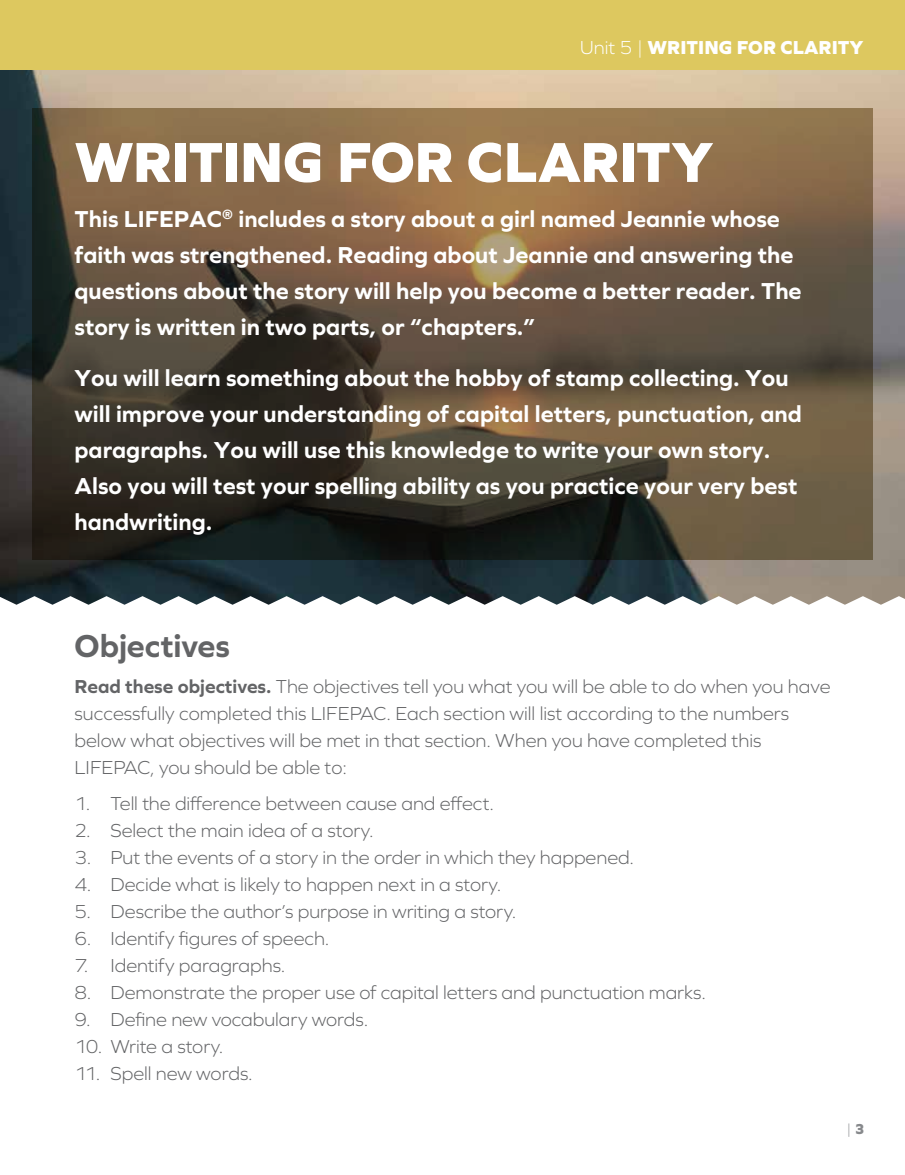
<style>
.page{position:relative;width:905px;height:1175px;background:#fff}
.page>*{position:absolute;margin:0;border:0;box-sizing:border-box;transform-origin:0 0}
.t1{font:800 58.5px "Graphie";letter-spacing:-.01em;color:#fff}
.t2{font:700 33px "Graphie";letter-spacing:-.005em;color:#636466}
.t3{font:700 24px/36px "Graphie";color:#fff}
.t4{font:300 19.5px/27px "Graphie";color:#636466}
.t5{font:800 19.5px "Graphie";color:#fff}
.t6{font:300 15px "Graphie";color:#87898c}
.s1{font-weight:300}
.s2{font-weight:700}
.s3{font-weight:800}
</style>
<div class="page">
<img style="left:0;top:69px;width:904px;height:527px">
<svg style="left:0;top:596px;width:904px;height:9px"></svg>
<svg style="left:33px;top:108px;width:840px;height:451px;background:#61503b"></svg>
<div style="left:0;top:0;width:904px;height:69px;background:#ddc85f"></div>
<p class="t5" style="left:580px;top:36px;width:285px"><span class="s1">Unit 5 |</span> WRITING FOR CLARITY</p>
<h1 class="t1" style="left:74px;top:128px;width:640px">WRITING FOR CLARITY</h1>
<p class="t3" style="left:74px;top:200px;width:728px">This LIFEPAC<sup>®</sup> includes a story about a girl named Jeannie whose faith was strengthened. Reading about Jeannie and answering the questions about the story will help you become a better reader. The story is written in two parts, or “chapters.”</p>
<p class="t3" style="left:74px;top:359px;width:729px">You will learn something about the hobby of stamp collecting. You will improve your understanding of capital letters, punctuation, and paragraphs. You will use this knowledge to write your own story.<br>Also you will test your spelling ability as you practice your very best handwriting.</p>
<h2 class="t2" style="left:74px;top:626px;width:157px">Objectives</h2>
<p class="t4" style="left:74px;top:672px;width:757px"><span class="s2">Read these objectives.</span> The objectives tell you what you will be able to do when you have successfully completed this LIFEPAC. Each section will list according to the numbers below what objectives will be met in that section. When you have completed this LIFEPAC, you should be able to:</p>
<p class="t4" style="left:74px;top:789px;width:421px">1. Tell the difference between cause and effect.</p>
<p class="t4" style="left:74px;top:816px;width:300px">2. Select the main idea of a story.</p>
<p class="t4" style="left:74px;top:843px;width:561px">3. Put the events of a story in the order in which they happened.</p>
<p class="t4" style="left:74px;top:870px;width:428px">4. Decide what is likely to happen next in a story.</p>
<p class="t4" style="left:74px;top:897px;width:443px">5. Describe the author’s purpose in writing a story.</p>
<p class="t4" style="left:74px;top:924px;width:256px">6. Identify figures of speech.</p>
<p class="t4" style="left:74px;top:951px;width:212px">7. Identify paragraphs.</p>
<p class="t4" style="left:74px;top:978px;width:633px">8. Demonstrate the proper use of capital letters and punctuation marks.</p>
<p class="t4" style="left:74px;top:1005px;width:295px">9. Define new vocabulary words.</p>
<p class="t4" style="left:74px;top:1032px;width:150px">10. Write a story.</p>
<p class="t4" style="left:74px;top:1059px;width:180px">11. Spell new words.</p>
<p class="t6" style="left:846px;top:1120px;width:20px">|<span class="s3">3</span></p>
</div>
